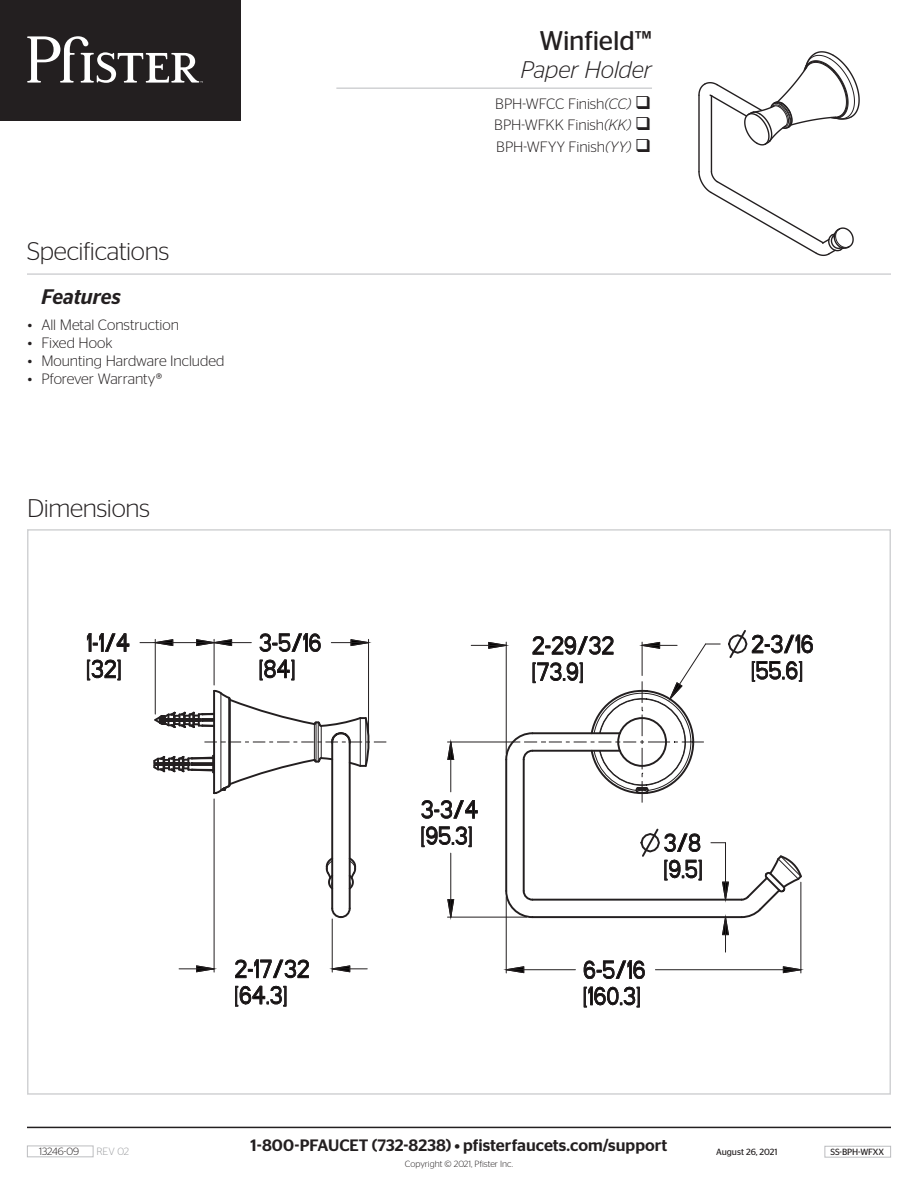
<style>
.page{position:relative;width:918px;height:1188px;background:#fff}
.page>*{position:absolute;margin:0;border:0;box-sizing:border-box;transform-origin:0 0}
.t1{font:27px "Stag Sans";letter-spacing:-.01em;color:#231f20}
.t2{font:300 25.5px "Stag Sans";letter-spacing:-.015em;color:#231f20}
.t3{font:italic 300 24px "Stag Sans";letter-spacing:-.005em;color:#231f20}
.t4{font:italic 500 21px "Stag Sans";letter-spacing:-.005em;color:#231f20}
.t5{font:500 16.5px "Stag Sans";letter-spacing:.005em;color:#231f20}
.t6{font:300 15px "Stag Sans";letter-spacing:-.005em;color:#231f20}
.t7{font:300 10.5px "Stag Sans";letter-spacing:-.005em;color:#231f20}
.t8{font:300 10.5px "Stag Sans";color:#9d9fa2}
.t9{font:300 9px "Stag Sans";color:#231f20}
.t10{font:9px "Stag Sans";letter-spacing:-.01em;color:#231f20}
.s1{font-style:italic}
</style>
<div class="page">
<div style="left:0;top:0;width:241px;height:121px;background:#231f20"></div>
<svg style="left:27px;top:36px;width:176px;height:47px"></svg>
<hr style="left:27px;top:1127px;width:864px;height:1px;background:#231f20">
<hr style="left:27px;top:273px;width:864px;height:2px;background:#d1d2d4">
<hr style="left:336px;top:87px;width:316px;height:2px;background:#d1d2d4">
<svg style="left:728px;top:630px;width:85px;height:52px"></svg>
<svg style="left:640px;top:828px;width:62px;height:53px"></svg>
<svg style="left:722px;top:881px;width:7px;height:18px"></svg>
<svg style="left:722px;top:918px;width:7px;height:17px"></svg>
<svg style="left:421px;top:800px;width:57px;height:19px"></svg>
<svg style="left:421px;top:826px;width:51px;height:21px"></svg>
<svg style="left:447px;top:741px;width:7px;height:19px"></svg>
<svg style="left:447px;top:899px;width:7px;height:19px"></svg>
<svg style="left:87px;top:633px;width:42px;height:19px"></svg>
<svg style="left:87px;top:659px;width:34px;height:22px"></svg>
<svg style="left:156px;top:639px;width:17px;height:7px"></svg>
<svg style="left:259px;top:633px;width:62px;height:19px"></svg>
<svg style="left:259px;top:659px;width:36px;height:22px"></svg>
<svg style="left:196px;top:639px;width:36px;height:7px"></svg>
<svg style="left:350px;top:639px;width:18px;height:7px"></svg>
<svg style="left:235px;top:959px;width:74px;height:19px"></svg>
<svg style="left:235px;top:985px;width:52px;height:22px"></svg>
<svg style="left:331px;top:965px;width:19px;height:8px"></svg>
<svg style="left:196px;top:965px;width:19px;height:8px"></svg>
<svg style="left:584px;top:960px;width:61px;height:19px"></svg>
<svg style="left:584px;top:987px;width:56px;height:21px"></svg>
<svg style="left:505px;top:966px;width:19px;height:7px"></svg>
<svg style="left:783px;top:966px;width:18px;height:7px"></svg>
<hr style="left:331px;top:742px;width:2px;height:166px;background:#231f20">
<hr style="left:349px;top:742px;width:2px;height:166px;background:#231f20">
<hr style="left:505px;top:759px;width:2px;height:132px;background:#231f20">
<hr style="left:523px;top:759px;width:2px;height:132px;background:#231f20">
<hr style="left:532px;top:916px;width:210px;height:2px;background:#231f20">
<hr style="left:532px;top:899px;width:210px;height:2px;background:#231f20">
<svg style="left:331px;top:906px;width:20px;height:13px"></svg>
<svg style="left:504px;top:889px;width:30px;height:30px"></svg>
<svg style="left:740px;top:855px;width:62px;height:64px"></svg>
<svg style="left:325px;top:853px;width:9px;height:43px"></svg>
<svg style="left:348px;top:853px;width:9px;height:44px"></svg>
<hr style="left:179px;top:969px;width:35px;height:1px;background:#231f20">
<hr style="left:332px;top:969px;width:35px;height:1px;background:#231f20">
<hr style="left:155px;top:639px;width:1px;height:75px;background:#231f20">
<hr style="left:214px;top:799px;width:1px;height:173px;background:#231f20">
<hr style="left:214px;top:639px;width:1px;height:46px;background:#231f20">
<hr style="left:332px;top:919px;width:1px;height:53px;background:#231f20">
<hr style="left:368px;top:639px;width:1px;height:97px;background:#231f20">
<hr style="left:331px;top:642px;width:38px;height:1px;background:#231f20">
<hr style="left:140px;top:642px;width:111px;height:1px;background:#231f20">
<hr style="left:451px;top:742px;width:1px;height:50px;background:#231f20">
<hr style="left:451px;top:853px;width:1px;height:64px;background:#231f20">
<hr style="left:655px;top:969px;width:146px;height:1px;background:#231f20">
<hr style="left:506px;top:969px;width:69px;height:1px;background:#231f20">
<hr style="left:506px;top:897px;width:1px;height:76px;background:#231f20">
<hr style="left:448px;top:917px;width:79px;height:1px;background:#231f20">
<svg style="left:711px;top:842px;width:15px;height:1px"></svg>
<hr style="left:448px;top:742px;width:72px;height:1px;background:#231f20">
<hr style="left:725px;top:917px;width:1px;height:35px;background:#231f20">
<hr style="left:725px;top:843px;width:1px;height:57px;background:#231f20">
<hr style="left:801px;top:882px;width:1px;height:91px;background:#231f20">
<hr style="left:471px;top:645px;width:35px;height:1px;background:#231f20">
<svg style="left:153px;top:689px;width:233px;height:106px"></svg>
<svg style="left:488px;top:636px;width:232px;height:167px"></svg>
<hr style="left:698px;top:95px;width:2px;height:77px;background:#231f20">
<hr style="left:711px;top:96px;width:1px;height:76px;background:#231f20">
<svg style="left:698px;top:51px;width:162px;height:102px"></svg>
<svg style="left:698px;top:170px;width:156px;height:86px"></svg>
<div style="left:825px;top:1146px;width:66px;height:12px;border:1px solid #bcbdc0"></div>
<div style="left:27px;top:1146px;width:66px;height:11px;border:1px solid #bcbdc0"></div>
<p class="t2" style="left:27px;top:237px;width:144px">Specifications</p>
<p class="t4" style="left:42px;top:285px;width:81px">Features</p>
<p class="t6" style="left:28px;top:317px;width:153px">• All Metal Construction</p>
<p class="t6" style="left:28px;top:335px;width:86px">• Fixed Hook</p>
<p class="t6" style="left:28px;top:353px;width:198px">• Mounting Hardware Included</p>
<p class="t6" style="left:28px;top:371px;width:136px">• Pforever Warranty®</p>
<p class="t2" style="left:27px;top:494px;width:125px">Dimensions</p>
<p class="t1" style="left:539px;top:25px;width:114px">Winfield™</p>
<p class="t3" style="left:521px;top:57px;width:133px">Paper Holder</p>
<p class="t6" style="left:495px;top:95px;width:157px">BPH-WFCC Finish<span class="s1">(CC)</span> ❑</p>
<p class="t6" style="left:494px;top:117px;width:158px">BPH-WFKK Finish<span class="s1">(KK)</span> ❑</p>
<p class="t6" style="left:496px;top:138px;width:156px">BPH-WFYY Finish<span class="s1">(YY)</span> ❑</p>
<p class="t7" style="left:39px;top:1146px;width:41px">13246-09</p>
<p class="t8" style="left:96px;top:1146px;width:34px">REV 02</p>
<p class="t5" style="left:251px;top:1136px;width:418px">1-800-PFAUCET (732-8238) • pfisterfaucets.com/support</p>
<p class="t9" style="left:405px;top:1159px;width:110px">Copyright © 2021, Pfister Inc.</p>
<p class="t10" style="left:716px;top:1147px;width:63px">August 26, 2021</p>
<p class="t10" style="left:831px;top:1147px;width:55px">SS-BPH-WFXX</p>
</div>
